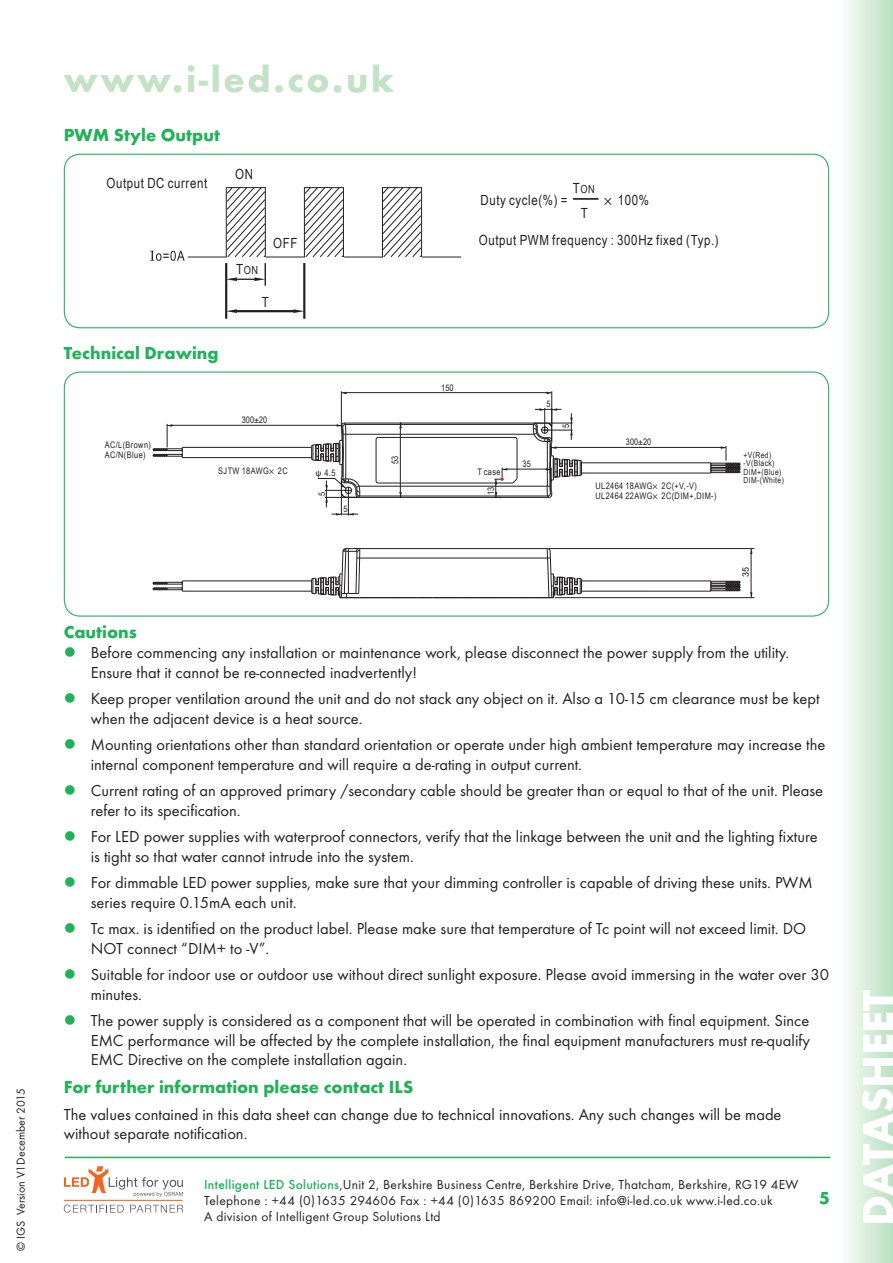
<style>
.page{position:relative;width:893px;height:1263px;background:#fff}
.page>*{position:absolute;margin:0;border:0;box-sizing:border-box;transform-origin:0 0}
.t1{font:700 45px "Futura T";color:#fff}
.t2{font:700 37.5px "Futura T";letter-spacing:.07em;color:#c3e2c6}
.Bodytext{font:700 18px "Futura T";color:#21b259}
.Bodytext-2{font:16.5px/19.8px "Futura T";color:#231f20}
.t3{font:13.95px "Arial Narrow";letter-spacing:.045em;color:#231f20}
.t4{font:13.5px/16.2px "Futura T";letter-spacing:.02em;color:#231f20}
.t5{font:12px "Futura T";color:#231f20}
.t6{font:11.25px "Arial Narrow";color:#231f20}
.t7{font:9px/10.2px "Arial Narrow";letter-spacing:.045em;color:#231f20}
.t8{font:9px "Arial";color:#231f20}
.t9{font:8.25px/16.6px "Arial Narrow";letter-spacing:.045em;color:#231f20}
.s1{font-size:13.95px}
.s2{font-family:"Myriad Pro"}
.s3{font-weight:500;color:#21b259}
</style>
<div class="page">
<hr style="left:65px;top:1157px;width:765px;height:1px;background:#21b259">
<svg style="left:64px;top:1166px;width:119px;height:31px"></svg>
<svg style="left:64px;top:1204px;width:60px;height:9px"></svg>
<svg style="left:130px;top:1205px;width:53px;height:7px"></svg>
<hr style="left:64px;top:1200px;width:119px;height:1px;background:#f36421">
<div style="left:840px;top:0;width:53px;height:1263px;background:linear-gradient(to right,#fdfdfc,#b9e0c1)"></div>
<hr style="left:188px;top:257px;width:39px;height:1px;background:#231f20">
<hr style="left:266px;top:257px;width:39px;height:1px;background:#231f20">
<hr style="left:344px;top:257px;width:39px;height:1px;background:#231f20">
<hr style="left:422px;top:257px;width:39px;height:1px;background:#231f20">
<hr style="left:225px;top:263px;width:2px;height:56px;background:#231f20">
<hr style="left:303px;top:263px;width:2px;height:56px;background:#231f20">
<hr style="left:573px;top:198px;width:25px;height:2px;background:#231f20">
<hr style="left:236px;top:310px;width:59px;height:2px;background:#231f20">
<svg style="left:227px;top:309px;width:10px;height:4px"></svg>
<svg style="left:293px;top:309px;width:11px;height:4px"></svg>
<svg style="left:226px;top:187px;width:40px;height:99px"></svg>
<svg style="left:304px;top:187px;width:40px;height:71px"></svg>
<svg style="left:382px;top:187px;width:40px;height:71px"></svg>
<svg style="left:150px;top:251px;width:35px;height:10px"></svg>
<div style="left:64px;top:154px;width:765px;height:174px;border:1px solid #21b259;border-radius:16px"></div>
<hr style="left:182px;top:457px;width:130px;height:1px;background:#231f20">
<hr style="left:182px;top:447px;width:130px;height:1px;background:#231f20">
<hr style="left:517px;top:439px;width:1px;height:40px;background:#231f20">
<hr style="left:359px;top:486px;width:188px;height:1px;background:#231f20">
<hr style="left:360px;top:496px;width:187px;height:1px;background:#231f20">
<hr style="left:346px;top:497px;width:203px;height:1px;background:#231f20">
<hr style="left:376px;top:439px;width:1px;height:42px;background:#231f20">
<hr style="left:378px;top:483px;width:135px;height:1px;background:#231f20">
<hr style="left:344px;top:423px;width:203px;height:1px;background:#231f20">
<hr style="left:378px;top:437px;width:137px;height:1px;background:#231f20">
<hr style="left:346px;top:424px;width:187px;height:1px;background:#231f20">
<hr style="left:346px;top:434px;width:188px;height:1px;background:#231f20">
<hr style="left:581px;top:473px;width:130px;height:1px;background:#231f20">
<hr style="left:581px;top:463px;width:130px;height:1px;background:#231f20">
<hr style="left:182px;top:591px;width:130px;height:1px;background:#231f20">
<hr style="left:182px;top:581px;width:130px;height:1px;background:#231f20">
<hr style="left:581px;top:591px;width:130px;height:1px;background:#231f20">
<hr style="left:581px;top:581px;width:130px;height:1px;background:#231f20">
<svg style="left:311px;top:548px;width:271px;height:50px"></svg>
<svg style="left:153px;top:581px;width:30px;height:10px"></svg>
<hr style="left:555px;top:597px;width:199px;height:1px;background:#231f20">
<hr style="left:549px;top:548px;width:205px;height:1px;background:#231f20">
<hr style="left:751px;top:553px;width:1px;height:40px;background:#231f20">
<svg style="left:750px;top:592px;width:2px;height:6px"></svg>
<hr style="left:341px;top:391px;width:1px;height:33px;background:#231f20">
<hr style="left:551px;top:391px;width:1px;height:35px;background:#231f20">
<hr style="left:346px;top:392px;width:201px;height:1px;background:#231f20">
<svg style="left:341px;top:391px;width:6px;height:3px"></svg>
<svg style="left:547px;top:391px;width:5px;height:3px"></svg>
<hr style="left:400px;top:428px;width:1px;height:64px;background:#231f20">
<svg style="left:399px;top:423px;width:3px;height:5px"></svg>
<svg style="left:399px;top:492px;width:3px;height:6px"></svg>
<hr style="left:507px;top:469px;width:39px;height:1px;background:#231f20">
<svg style="left:494px;top:468px;width:23px;height:30px"></svg>
<hr style="left:556px;top:447px;width:165px;height:1px;background:#231f20">
<hr style="left:172px;top:425px;width:165px;height:1px;background:#231f20">
<svg style="left:153px;top:424px;width:30px;height:34px"></svg>
<svg style="left:533px;top:408px;width:49px;height:90px"></svg>
<svg style="left:311px;top:423px;width:49px;height:92px"></svg>
<svg style="left:711px;top:446px;width:29px;height:27px"></svg>
<svg style="left:711px;top:581px;width:29px;height:10px"></svg>
<div style="left:64px;top:371px;width:765px;height:246px;border:1px solid #21b259;border-radius:16px"></div>
<p class="t5" style="left:14px;top:1251px;width:165px;rotate:-90deg">© IGS Version V1December 2015</p>
<h2 class="t2" style="left:64px;top:57px;width:332px">www.i-led.co.uk</h2>
<p class="Bodytext" style="left:64px;top:124px;width:158px">PWM Style Output</p>
<p class="t3" style="left:107px;top:173px;width:102px">Output DC current</p>
<p class="t3" style="left:235px;top:164px;width:19px">ON</p>
<p class="Bodytext" style="left:64px;top:342px;width:156px">Technical Drawing</p>
<p class="t6" style="left:236px;top:262px;width:23px"><span class="s1">T</span>ON</p>
<p class="t3" style="left:273px;top:233px;width:26px">OFF</p>
<p class="t3" style="left:262px;top:291px;width:9px">T</p>
<p class="t7" style="left:105px;top:440px;width:48px;line-height:9.1px">AC/L(Brown)<br>AC/N(Blue)</p>
<p class="t7" style="left:242px;top:415px;width:27px">300±20</p>
<p class="t7" style="left:218px;top:465px;width:71px">SJTW 18AWG<span class="s2">×</span> 2C</p>
<p class="t7" style="left:315px;top:468px;width:22px"><span class="s2">ψ</span> 4.5</p>
<p class="t7" style="left:317px;top:495px;width:6px;rotate:-90deg">5</p>
<p class="t7" style="left:343px;top:503px;width:6px">5</p>
<p class="t6" style="left:573px;top:181px;width:23px"><span class="s1">T</span>ON</p>
<p class="t3" style="left:581px;top:203px;width:9px">T</p>
<p class="t3" style="left:480px;top:190px;width:89px">Duty cycle(%) =</p>
<p class="t3" style="left:604px;top:190px;width:47px"><span class="s2">×</span> 100%</p>
<p class="t3" style="left:479px;top:230px;width:241px">Output PWM frequency : 300Hz fixed (Typ.)</p>
<p class="t7" style="left:390px;top:464px;width:10px;rotate:-90deg">35</p>
<p class="t7" style="left:441px;top:382px;width:14px">150</p>
<p class="t7" style="left:477px;top:467px;width:25px">T case</p>
<p class="t7" style="left:485px;top:495px;width:10px;rotate:-90deg">31</p>
<p class="t7" style="left:523px;top:458px;width:10px">35</p>
<p class="t7" style="left:547px;top:399px;width:6px">5</p>
<p class="t7" style="left:561px;top:428px;width:6px;rotate:-90deg">5</p>
<p class="t7" style="left:626px;top:437px;width:27px">300±20</p>
<p class="t7" style="left:595px;top:481px;width:123px">UL2464 18AWG<span class="s2">×</span> 2C(+V,-V)<br>UL2464 22AWG<span class="s2">×</span> 2C(DIM+,DIM-)</p>
<p class="t9" style="left:743px;top:447px;width:39px">+V(Red)<br>DIM+(Blue)</p>
<p class="t9" style="left:743px;top:455px;width:42px">-V(Black)<br>DIM-(White)</p>
<p class="t8" style="left:740px;top:577px;width:12px;rotate:-90deg">53</p>
<p class="Bodytext" style="left:64px;top:622px;width:75px">Cautions</p>
<p class="Bodytext-2" style="left:91px;top:642px;width:700px">Before commencing any installation or maintenance work, please disconnect the power supply from the utility.<br>Ensure that it cannot be re-connected inadvertently!</p>
<p class="Bodytext-2" style="left:91px;top:688px;width:730px">Keep proper ventilation around the unit and do not stack any object on it. Also a 10-15 cm clearance must be kept when the adjacent device is a heat source.</p>
<p class="Bodytext-2" style="left:91px;top:734px;width:736px">Mounting orientations other than standard orientation or operate under high ambient temperature may increase the internal component temperature and will require a de-rating in output current.</p>
<p class="Bodytext-2" style="left:91px;top:780px;width:734px">Current rating of an approved primary /secondary cable should be greater than or equal to that of the unit. Please refer to its specification.</p>
<p class="Bodytext-2" style="left:91px;top:826px;width:728px">For LED power supplies with waterproof connectors, verify that the linkage between the unit and the lighting fixture is tight so that water cannot intrude into the system.</p>
<p class="Bodytext-2" style="left:91px;top:872px;width:723px">For dimmable LED power supplies, make sure that your dimming controller is capable of driving these units. PWM series require 0.15mA each unit.</p>
<p class="Bodytext-2" style="left:91px;top:918px;width:717px">Tc max. is identified on the product label. Please make sure that temperature of Tc point will not exceed limit. DO<br>NOT connect “DIM+ to -V”.</p>
<p class="Bodytext-2" style="left:91px;top:964px;width:740px">Suitable for indoor use or outdoor use without direct sunlight exposure. Please avoid immersing in the water over 30 minutes.</p>
<p class="Bodytext-2" style="left:91px;top:1010px;width:721px;text-align:justify">The power supply is considered as a component that will be operated in combination with final equipment. Since EMC performance will be affected by the complete installation, the final equipment manufacturers must re-qualify EMC Directive on the complete installation again.</p>
<p class="Bodytext" style="left:64px;top:1077px;width:351px">For further information please contact ILS</p>
<p class="Bodytext-2" style="left:64px;top:1104px;width:719px">The values contained in this data sheet can change due to technical innovations. Any such changes will be made without separate notification.</p>
<p class="t4" style="left:204px;top:1176px;width:596px"><span class="s3">Intelligent LED Solutions</span>,Unit 2, Berkshire Business Centre, Berkshire Drive, Thatcham, Berkshire, RG19 4EW<br>Telephone : +44 (0)1635 294606 Fax : +44 (0)1635 869200 Email: info@i-led.co.uk www.i-led.co.uk<br>A division of Intelligent Group Solutions Ltd</p>
<p class="Bodytext" style="left:819px;top:1187px;width:12px">5</p>
<h1 class="t1" style="left:851px;top:1226px;width:238px;rotate:-90deg">DATASHEET</h1>
</div>
